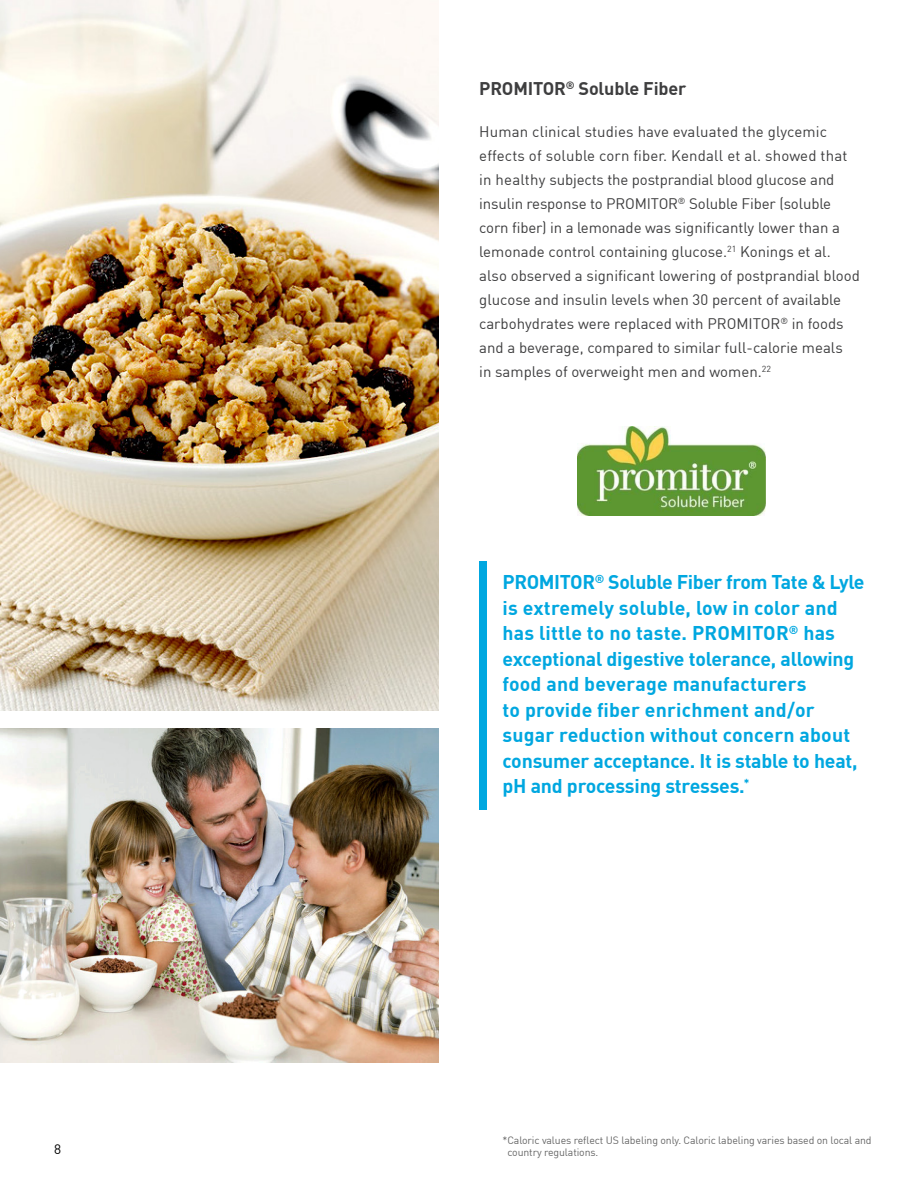
<style>
.page{position:relative;width:918px;height:1188px;background:#fff}
.page>*{position:absolute;margin:0;border:0;box-sizing:border-box;transform-origin:0 0}
.copy{font:700 19.5px/25.5px "DIN";letter-spacing:-.01em;color:#00a7e0}
.copy-2{font:700 18px "DIN";letter-spacing:-.01em;color:#3e3e3f}
.copy-3{font:15px/24px "DIN";color:#3e3e3f}
.t1{font:13.5px "DIN";color:#000}
.copy-4{font:10.5px "DIN";letter-spacing:-.01em;color:#666}
</style>
<div class="page">
<img style="left:578px;top:426px;width:187px;height:89px">
<div style="left:479px;top:561px;width:7px;height:249px;background:#00a7e0"></div>
<img style="left:0;top:0;width:439px;height:711px">
<img style="left:0;top:728px;width:439px;height:334px">
<p class="copy-2" style="left:479px;top:77px;width:208px">PROMITOR<sup>®</sup> Soluble Fiber</p>
<p class="copy-3" style="left:479px;top:119px;width:382px">Human clinical studies have evaluated the glycemic effects of soluble corn fiber. Kendall et al. showed that in healthy subjects the postprandial blood glucose and insulin response to PROMITOR<sup>®</sup> Soluble Fiber (soluble corn fiber) in a lemonade was significantly lower than a lemonade control containing glucose.<sup>21</sup> Konings et al. also observed a significant lowering of postprandial blood glucose and insulin levels when 30 percent of available carbohydrates were replaced with PROMITOR<sup>®</sup> in foods and a beverage, compared to similar full-calorie meals<br>in samples of overweight men and women.<sup>22</sup></p>
<p class="copy" style="left:502px;top:569px;width:364px">PROMITOR<sup>®</sup> Soluble Fiber from Tate &amp; Lyle is extremely soluble, low in color and has little to no taste. PROMITOR<sup>®</sup> has exceptional digestive tolerance, allowing food and beverage manufacturers<br>to provide fiber enrichment and/or sugar reduction without concern about consumer acceptance. It is stable to heat, pH and processing stresses.<sup>*</sup></p>
<p class="copy-4" style="left:502px;top:1134px;width:371px">*Caloric values reflect US labeling only. Caloric labeling varies based on local and</p>
<p class="t1" style="left:54px;top:1141px;width:9px">8</p>
<p class="copy-4" style="left:507px;top:1146px;width:93px">country regulations.</p>
</div>
